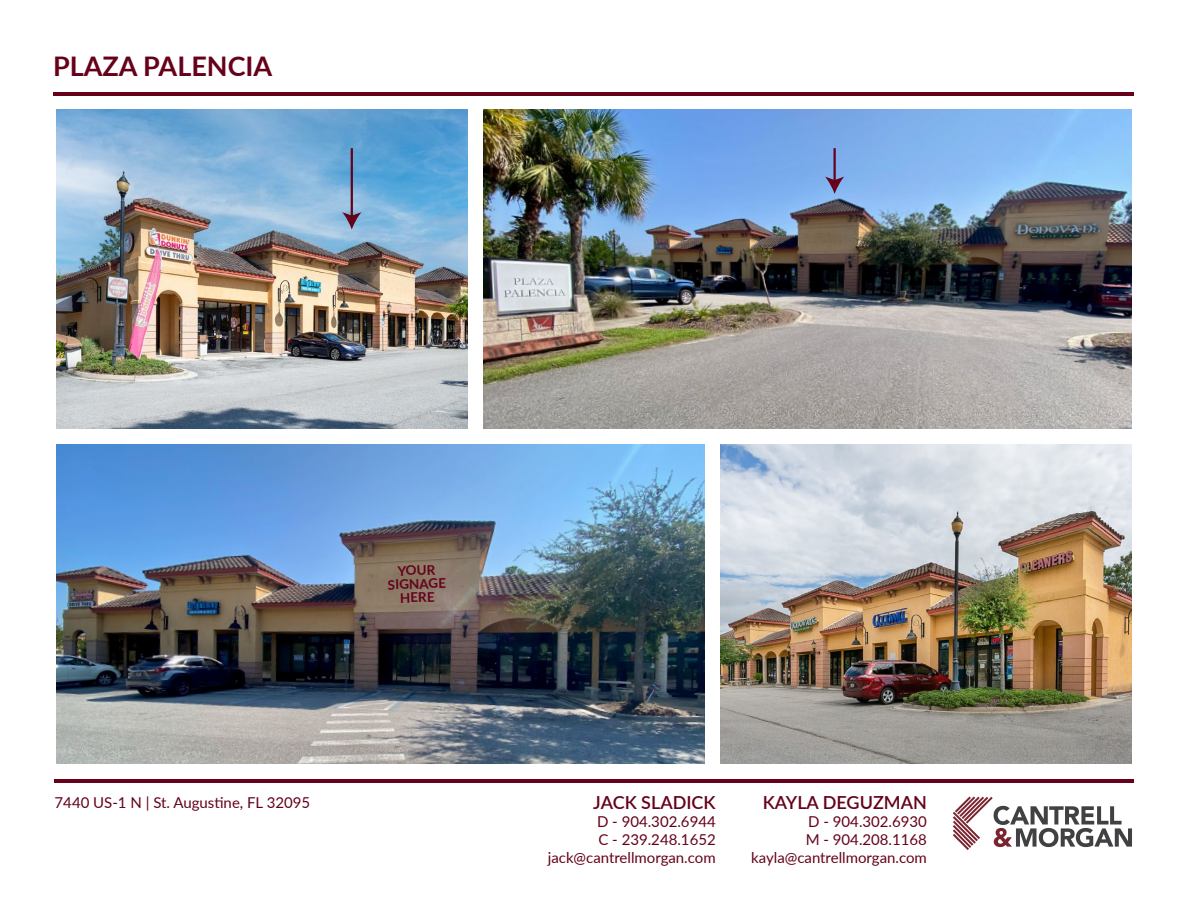
<style>
.page{position:relative;width:1188px;height:918px;background:#fff}
.page>*{position:absolute;margin:0;border:0;box-sizing:border-box;transform-origin:0 0}
.t1{font:700 27px "Lato";color:#65021a}
.t2{font:600 18px "Lato";color:#65021a}
.t3{font:15px/18px "Lato";color:#65021a;text-align:right}
.t4{font:700 13.5px/13.5px "Lato";color:#65021a;text-align:center}
</style>
<div class="page">
<hr style="left:53px;top:92px;width:1081px;height:4px;background:#65021a">
<hr style="left:54px;top:779px;width:1080px;height:3px;background:#65021a">
<svg style="left:953px;top:796px;width:179px;height:54px"></svg>
<img style="left:56px;top:109px;width:411px;height:320px">
<img style="left:721px;top:444px;width:411px;height:320px">
<img style="left:484px;top:109px;width:648px;height:320px">
<img style="left:56px;top:444px;width:648px;height:320px">
<hr style="left:351px;top:148px;width:2px;height:69px;background:#65021a">
<svg style="left:342px;top:212px;width:19px;height:17px"></svg>
<hr style="left:834px;top:148px;width:2px;height:34px;background:#65021a">
<svg style="left:825px;top:177px;width:19px;height:17px"></svg>
<h1 class="t1" style="left:53px;top:47px;width:221px">PLAZA PALENCIA</h1>
<p class="t4" style="left:387px;top:564px;width:60px;rotate:-2deg">YOUR<br>SIGNAGE<br>HERE</p>
<p class="t3" style="left:55px;top:792px;width:257px">7440 US-1 N | St. Augustine, FL 32095</p>
<p class="t2" style="left:763px;top:790px;width:166px">KAYLA DEGUZMAN</p>
<p class="t3" style="left:751px;top:812px;width:177px">D - 904.302.6930<br>M - 904.208.1168 kayla@cantrellmorgan.com</p>
<p class="t2" style="left:593px;top:790px;width:124px">JACK SLADICK</p>
<p class="t3" style="left:548px;top:812px;width:169px">D - 904.302.6944<br>C - 239.248.1652 jack@cantrellmorgan.com</p>
</div>
